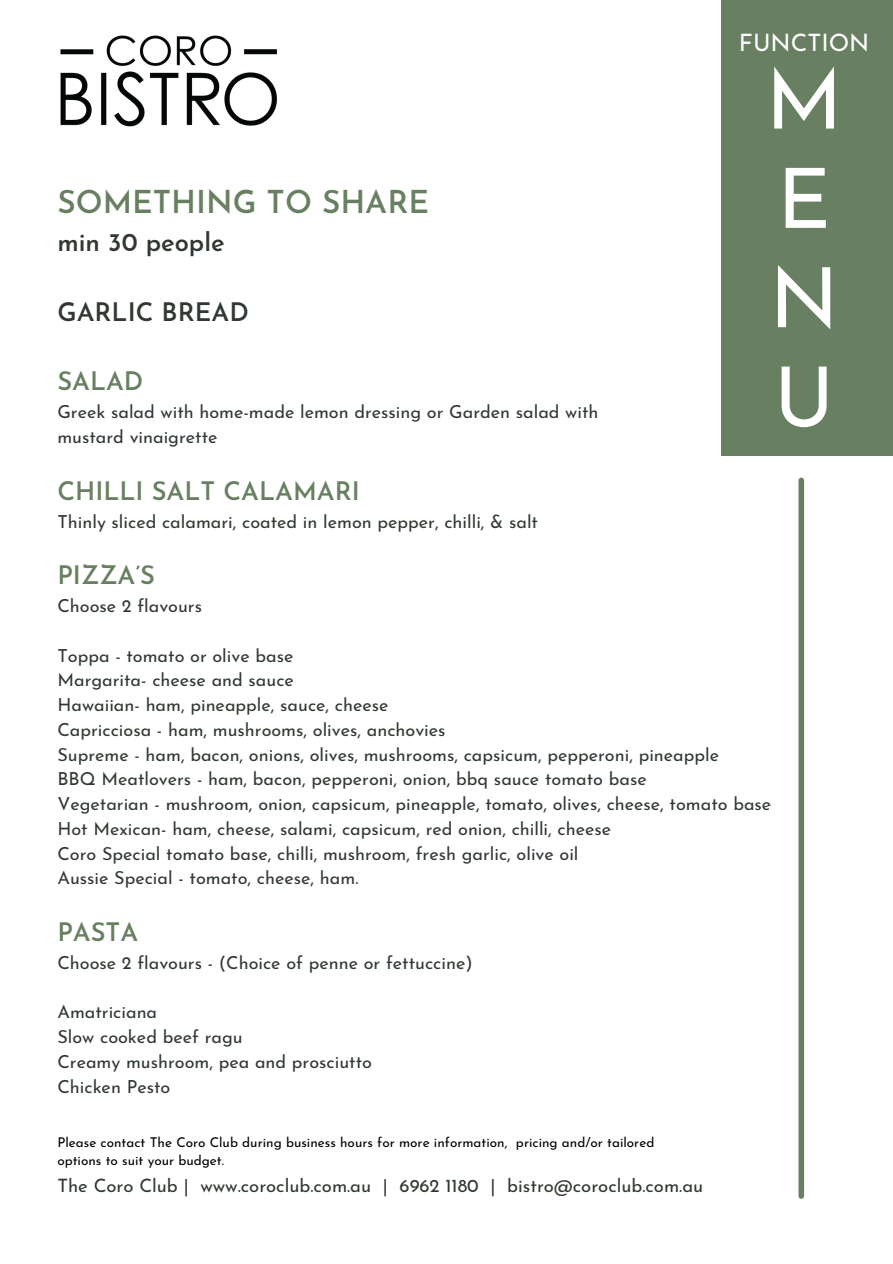
<style>
.page{position:relative;width:893px;height:1264px;background:#fff}
.page>*{position:absolute;margin:0;border:0;box-sizing:border-box;transform-origin:0 0}
.t1{font:82.95px "Josefin Sans";color:#fff}
.t2{font:600 31.5px "Josefin Sans";color:#688061}
.t3{font:600 25.5px "Josefin Sans";color:#688061}
.t4{font:600 25.5px "Josefin Sans";color:#303931}
.t5{font:24px "Josefin Sans";color:#fff}
.t6{font:18.45px "Josefin Sans";color:#303931}
.t7{font:18px/24.8px "Josefin Sans";color:#303931}
.t8{font:13.5px/18px "Josefin Sans";color:#000}
</style>
<div class="page">
<div style="left:798px;top:480px;width:6px;height:715px;background:#688061"></div>
<div style="left:720px;top:0;width:172px;height:456px;background:#688061"></div>
<img style="left:60px;top:35px;width:217px;height:92px">
<p class="t5" style="left:738px;top:33px;width:132px">FUNCTION</p>
<h4 class="t1" style="left:765px;top:66px;width:78px">M</h4>
<h4 class="t1" style="left:777px;top:166px;width:56px">E</h4>
<h4 class="t1" style="left:769px;top:265px;width:71px">N</h4>
<h4 class="t1" style="left:773px;top:364px;width:62px">U</h4>
<p class="t2" style="left:57px;top:189px;width:373px">SOMETHING TO SHARE</p>
<p class="t4" style="left:57px;top:232px;width:169px">min 30 people</p>
<p class="t4" style="left:57px;top:301px;width:193px">GARLIC BREAD</p>
<p class="t3" style="left:57px;top:371px;width:87px">SALAD</p>
<p class="t7" style="left:57px;top:401px;width:542px">Greek salad with home-made lemon dressing or Garden salad with mustard vinaigrette</p>
<p class="t3" style="left:57px;top:480px;width:304px">CHILLI SALT CALAMARI</p>
<p class="t7" style="left:57px;top:511px;width:482px">Thinly sliced calamari, coated in lemon pepper, chilli, &amp; salt</p>
<p class="t3" style="left:57px;top:565px;width:99px">PIZZA’S</p>
<p class="t7" style="left:57px;top:595px;width:146px">Choose 2 flavours</p>
<h3 class="t7" style="left:57px;top:644px;width:715px">Toppa - tomato or olive base<br>Margarita- cheese and sauce<br>Hawaiian- ham, pineapple, sauce, cheese<br>Capricciosa - ham, mushrooms, olives, anchovies<br>Supreme - ham, bacon, onions, olives, mushrooms, capsicum, pepperoni, pineapple<br>BBQ Meatlovers - ham, bacon, pepperoni, onion, bbq sauce tomato base<br>Vegetarian - mushroom, onion, capsicum, pineapple, tomato, olives, cheese, tomato base Hot Mexican- ham, cheese, salami, capsicum, red onion, chilli, cheese<br>Coro Special tomato base, chilli, mushroom, fresh garlic, olive oil<br>Aussie Special - tomato, cheese, ham.</h3>
<h1 class="t3" style="left:57px;top:921px;width:82px">PASTA</h1>
<h1 class="t7" style="left:57px;top:952px;width:417px">Choose 2 flavours - (Choice of penne or fettuccine)</h1>
<h2 class="t7" style="left:57px;top:1001px;width:316px">Amatriciana<br>Slow cooked beef ragu<br>Creamy mushroom, pea and prosciutto<br>Chicken Pesto</h2>
<h4 class="t8" style="left:57px;top:1134px;width:598px">Please contact The Coro Club during business hours for more information, pricing and/or tailored options to suit your budget.</h4>
<h4 class="t6" style="left:57px;top:1177px;width:647px">The Coro Club | www.coroclub.com.au | 6962 1180 | bistro@coroclub.com.au</h4>
</div>
